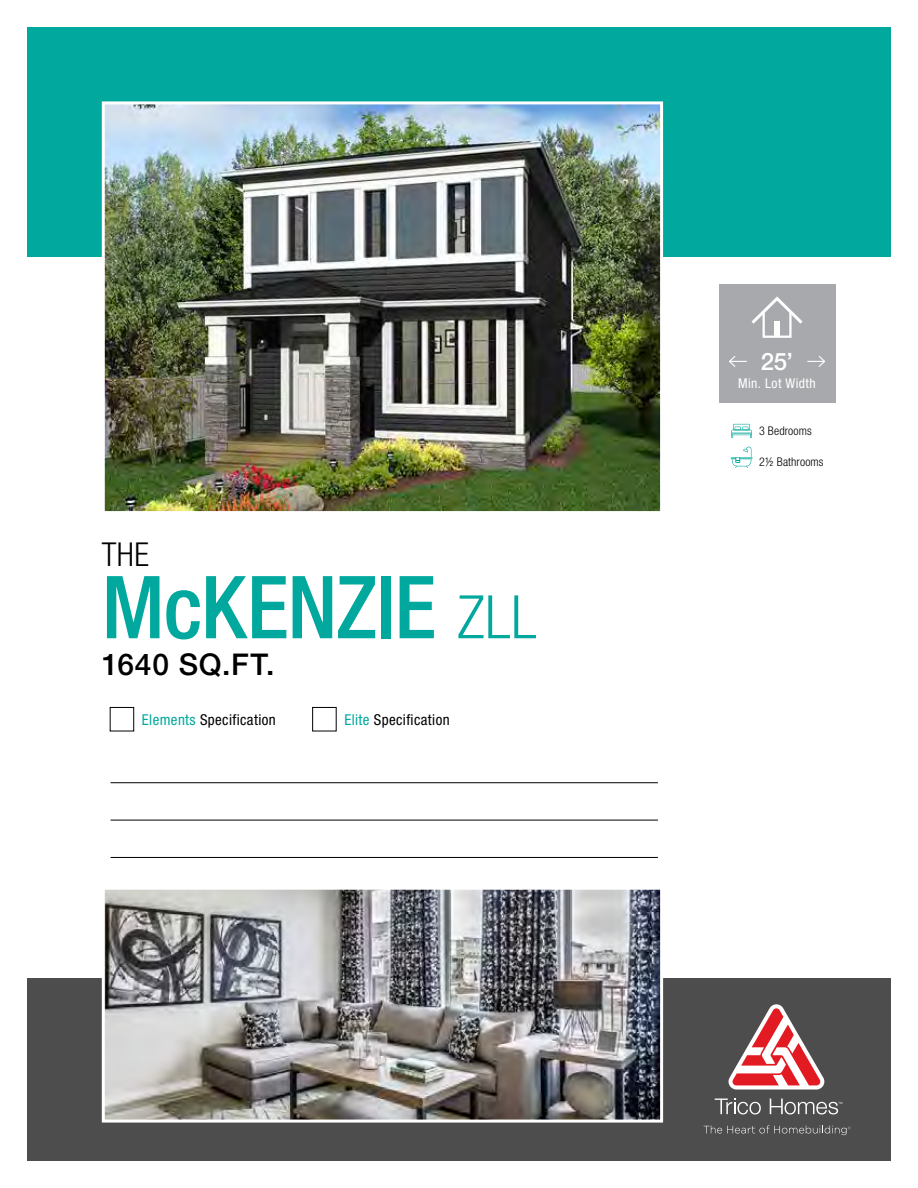
<style>
.page{position:relative;width:918px;height:1188px;background:#fff}
.page>*{position:absolute;margin:0;border:0;box-sizing:border-box;transform-origin:0 0}
.t1{font:500 condensed 87px "Helvetica Neue LT Std";letter-spacing:-.01em;color:#00a89d}
.t2{font:300 condensed 33px "Helvetica Neue LT Std";color:#000}
.t3{font:500 30px "Helvetica Neue LT Std";letter-spacing:.025em;color:#000}
.t4{font:500 24px "Helvetica Neue LT Std";color:#fff}
.t5{font:condensed 15px "Helvetica Neue LT Std";letter-spacing:.025em;color:#000}
.t6{font:condensed 13.5px "Helvetica Neue LT Std";letter-spacing:.035em;color:#fff}
.t7{font:300 condensed 12px "Helvetica Neue LT Std";letter-spacing:.01em;color:#000}
.s1{font-weight:300;font-size:60px}
.s2{color:#00a89d}
</style>
<div class="page">
<div style="left:27px;top:27px;width:864px;height:229px;background:#00a89d"></div>
<div style="left:27px;top:978px;width:864px;height:183px;background:#4d4d4e"></div>
<img style="left:106px;top:105px;width:553px;height:405px">
<div style="left:102px;top:101px;width:561px;height:413px;border:3px solid #fff"></div>
<img style="left:106px;top:891px;width:553px;height:228px">
<div style="left:102px;top:887px;width:561px;height:236px;border:3px solid #fff"></div>
<div style="left:110px;top:707px;width:24px;height:24px;border:1px solid #000"></div>
<div style="left:312px;top:707px;width:25px;height:24px;border:1px solid #000"></div>
<hr style="left:111px;top:782px;width:547px;height:1px;background:#000">
<hr style="left:111px;top:820px;width:547px;height:1px;background:#000">
<hr style="left:111px;top:857px;width:547px;height:1px;background:#000">
<svg style="left:731px;top:447px;width:22px;height:21px"></svg>
<svg style="left:731px;top:424px;width:21px;height:14px"></svg>
<div style="left:719px;top:285px;width:116px;height:118px;background:#a7a9ac"></div>
<svg style="left:807px;top:356px;width:19px;height:11px"></svg>
<svg style="left:729px;top:356px;width:18px;height:11px"></svg>
<svg style="left:751px;top:296px;width:52px;height:31px"></svg>
<div style="left:763px;top:310px;width:29px;height:28px;border:2px solid #fff"></div>
<div style="left:774px;top:322px;width:6px;height:14px;background:#fff"></div>
<svg style="left:729px;top:1004px;width:95px;height:86px"></svg>
<svg style="left:715px;top:1099px;width:46px;height:15px"></svg>
<svg style="left:770px;top:1099px;width:72px;height:15px"></svg>
<svg style="left:704px;top:1125px;width:147px;height:10px"></svg>
<h2 class="t2" style="left:102px;top:535px;width:49px">THE</h2>
<h1 class="t1" style="left:102px;top:556px;width:436px">McKENZIE <span class="s1">ZLL</span></h1>
<h3 class="t3" style="left:102px;top:646px;width:174px">1640 SQ.FT.</h3>
<p class="t5" style="left:142px;top:711px;width:135px"><span class="s2">Elements</span> Specification</p>
<p class="t5" style="left:344px;top:711px;width:107px"><span class="s2">Elite</span> Specification</p>
<h3 class="t4" style="left:761px;top:347px;width:34px">25’</h3>
<p class="t6" style="left:738px;top:375px;width:79px">Min. Lot Width</p>
<p class="t7" style="left:759px;top:424px;width:54px">3 Bedrooms</p>
<p class="t7" style="left:759px;top:455px;width:66px">2½ Bathrooms</p>
</div>
